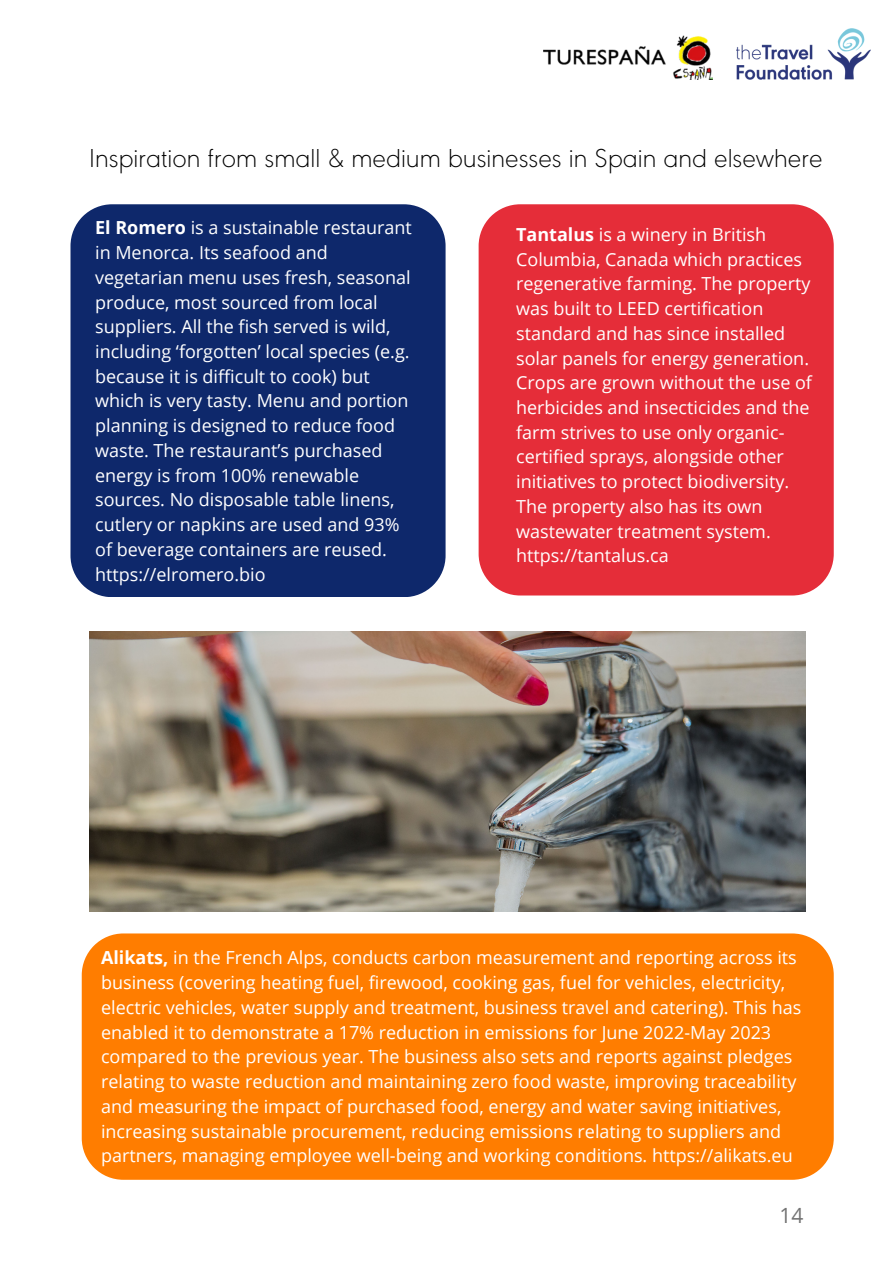
<style>
.page{position:relative;width:893px;height:1264px;background:#fff}
.page>*{position:absolute;margin:0;border:0;box-sizing:border-box;transform-origin:0 0}
.t1{font:200 27px "URW Geometric";color:#000}
.t2{font:21px "Open Sans";color:#737373}
.t3{font:18px/24.8px "Open Sans";color:#fff}
.s1{font-weight:700}
</style>
<div class="page">
<img style="left:736px;top:28px;width:134px;height:52px">
<div style="left:70px;top:204px;width:375px;height:393px;background:#0e286b"></div>
<div style="left:82px;top:933px;width:751px;height:246px;background:#ff7d00"></div>
<div style="left:478px;top:204px;width:355px;height:391px;background:#e52d39"></div>
<img style="left:543px;top:36px;width:170px;height:43px">
<img style="left:89px;top:631px;width:716px;height:280px">
<p class="t1" style="left:89px;top:148px;width:734px">Inspiration from small &amp; medium businesses in Spain and elsewhere</p>
<p class="t3" style="left:95px;top:215px;width:318px"><span class="s1">El Romero</span> is a sustainable restaurant in Menorca. Its seafood and vegetarian menu uses fresh, seasonal produce, most sourced from local suppliers. All the fish served is wild, including ‘forgotten’ local species (e.g. because it is difficult to cook) but which is very tasty. Menu and portion planning is designed to reduce food waste. The restaurant’s purchased energy is from 100% renewable sources. No disposable table linens, cutlery or napkins are used and 93% of beverage containers are reused. https://elromero.bio</p>
<p class="t3" style="left:516px;top:221px;width:297px"><span class="s1">Tantalus</span> is a winery in British<br>Columbia, Canada which practices regenerative farming. The property was built to LEED certification standard and has since installed solar panels for energy generation.<br>Crops are grown without the use of herbicides and insecticides and the farm strives to use only organic&shy;certified sprays, alongside other initiatives to protect biodiversity.<br>The property also has its own wastewater treatment system. https://tantalus.ca</p>
<p class="t3" style="left:101px;top:945px;width:702px"><span class="s1">Alikats,</span> in the French Alps, conducts carbon measurement and reporting across its business (covering heating fuel, firewood, cooking gas, fuel for vehicles, electricity, electric vehicles, water supply and treatment, business travel and catering). This has enabled it to demonstrate a 17% reduction in emissions for June 2022-May 2023 compared to the previous year. The business also sets and reports against pledges relating to waste reduction and maintaining zero food waste, improving traceability and measuring the impact of purchased food, energy and water saving initiatives, increasing sustainable procurement, reducing emissions relating to suppliers and partners, managing employee well-being and working conditions. https://alikats.eu</p>
<p class="t2" style="left:779px;top:1200px;width:25px">14</p>
</div>
